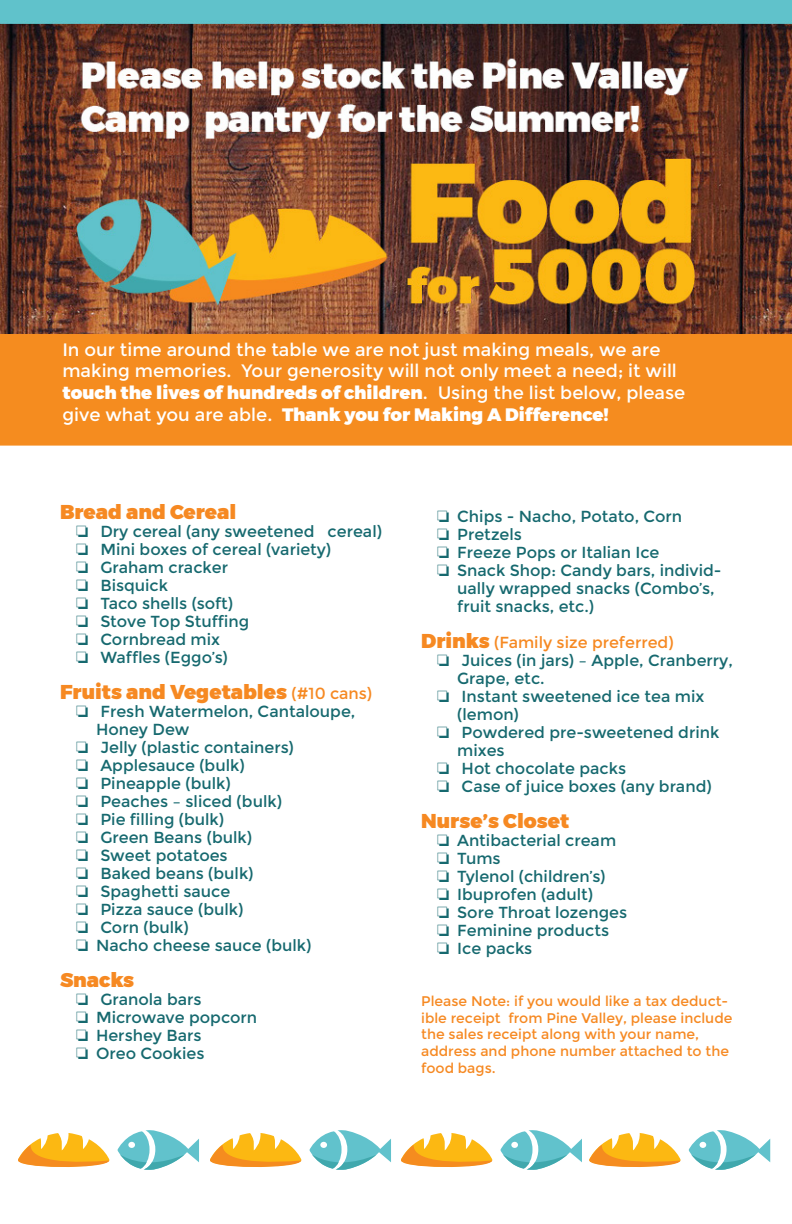
<style>
.page{position:relative;width:792px;height:1224px;background:#fff}
.page>*{position:absolute;margin:0;border:0;box-sizing:border-box;transform-origin:0 0}
.t1{font:900 20px "Montserrat";color:#f68922}
.t2{font:18px/21.6px "Montserrat";color:#fff}
.t3{font:16px/18px "Montserrat";color:#16696f}
.t4{font:16px "Montserrat";color:#f68922}
.t5{font:14px/16.8px "Montserrat";color:#f68922}
.s1{font-weight:900}
.s2{font-weight:400;font-size:16px}
.s3{font-weight:900;font-size:20px}
</style>
<div class="page">
<svg style="left:18px;top:1130px;width:752px;height:40px"></svg>
<img style="left:1px;top:0;width:791px;height:334px">
<div style="left:0;top:334px;width:792px;height:112px;background:#f58c1f"></div>
<p class="t2" style="left:62px;top:339px;width:625px">In our time around the table we are not just making meals, we are making memories. Your generosity will not only meet a need; it will <span class="s1">touch the lives of hundreds of children</span>. Using the list below, please give what you are able. <span class="s1">Thank you for Making A Difference!</span></p>
<p class="t1" style="left:60px;top:499px;width:178px">Bread and Cereal</p>
<p class="t3" style="left:76px;top:522px;width:308px">❏ Dry cereal (any sweetened cereal)</p>
<p class="t3" style="left:76px;top:540px;width:257px">❏ Mini boxes of cereal (variety)</p>
<p class="t3" style="left:76px;top:558px;width:154px">❏ Graham cracker</p>
<p class="t3" style="left:76px;top:576px;width:94px">❏ Bisquick</p>
<p class="t3" style="left:76px;top:594px;width:159px">❏ Taco shells (soft)</p>
<p class="t3" style="left:76px;top:612px;width:175px">❏ Stove Top Stuffing</p>
<p class="t3" style="left:76px;top:630px;width:146px">❏ Cornbread mix</p>
<p class="t3" style="left:76px;top:648px;width:153px">❏ Waffles (Eggo’s)</p>
<p class="t1" style="left:60px;top:679px;width:314px">Fruits and Vegetables <span class="s2">(#10 cans)</span></p>
<p class="t3" style="left:96px;top:702px;width:261px;text-indent:-20px">❏ Fresh Watermelon, Cantaloupe,<br>Honey Dew</p>
<p class="t3" style="left:76px;top:738px;width:219px">❏ Jelly (plastic containers)</p>
<p class="t3" style="left:76px;top:756px;width:170px">❏ Applesauce (bulk)</p>
<p class="t3" style="left:76px;top:774px;width:156px">❏ Pineapple (bulk)</p>
<p class="t3" style="left:76px;top:792px;width:208px">❏ Peaches – sliced (bulk)</p>
<p class="t3" style="left:76px;top:810px;width:150px">❏ Pie filling (bulk)</p>
<p class="t3" style="left:76px;top:828px;width:178px">❏ Green Beans (bulk)</p>
<p class="t3" style="left:76px;top:846px;width:153px">❏ Sweet potatoes</p>
<p class="t3" style="left:76px;top:864px;width:179px">❏ Baked beans (bulk)</p>
<p class="t3" style="left:76px;top:882px;width:156px">❏ Spaghetti sauce</p>
<p class="t3" style="left:76px;top:900px;width:169px">❏ Pizza sauce (bulk)</p>
<p class="t3" style="left:76px;top:918px;width:114px">❏ Corn (bulk)</p>
<p class="t3" style="left:76px;top:936px;width:237px">❏ Nacho cheese sauce (bulk)</p>
<p class="t1" style="left:60px;top:967px;width:76px">Snacks</p>
<p class="t3" style="left:76px;top:990px;width:127px">❏ Granola bars</p>
<p class="t3" style="left:76px;top:1008px;width:183px">❏ Microwave popcorn</p>
<p class="t3" style="left:76px;top:1026px;width:127px">❏ Hershey Bars</p>
<p class="t3" style="left:76px;top:1044px;width:130px">❏ Oreo Cookies</p>
<p class="t3" style="left:437px;top:508px;width:247px">❏ Chips - Nacho, Potato, Corn</p>
<p class="t3" style="left:437px;top:526px;width:86px">❏ Pretzels</p>
<p class="t3" style="left:437px;top:544px;width:224px">❏ Freeze Pops or Italian Ice</p>
<p class="t3" style="left:457px;top:562px;width:266px;text-indent:-20px">❏ Snack Shop: Candy bars, individ&shy;ually wrapped snacks (Combo’s, fruit snacks, etc.)</p>
<p class="t4" style="left:421px;top:633px;width:254px"><span class="s3">Drinks</span> (Family size preferred)</p>
<p class="t3" style="left:457px;top:652px;width:277px;text-indent:-20px">❏ Juices (in jars) – Apple, Cranberry,<br>Grape, etc.</p>
<p class="t3" style="left:457px;top:688px;width:249px;text-indent:-20px">❏ Instant sweetened ice tea mix (lemon)</p>
<p class="t3" style="left:457px;top:724px;width:264px;text-indent:-20px">❏ Powdered pre-sweetened drink mixes</p>
<p class="t3" style="left:437px;top:760px;width:190px">❏ Hot chocolate packs</p>
<p class="t3" style="left:437px;top:778px;width:276px">❏ Case of juice boxes (any brand)</p>
<p class="t1" style="left:421px;top:809px;width:150px">Nurse’s Closet</p>
<p class="t3" style="left:437px;top:832px;width:181px">❏ Antibacterial cream</p>
<p class="t3" style="left:437px;top:850px;width:65px">❏ Tums</p>
<p class="t3" style="left:437px;top:868px;width:170px">❏ Tylenol (children’s)</p>
<p class="t3" style="left:437px;top:886px;width:157px">❏ Ibuprofen (adult)</p>
<p class="t3" style="left:437px;top:904px;width:192px">❏ Sore Throat lozenges</p>
<p class="t3" style="left:437px;top:922px;width:173px">❏ Feminine products</p>
<p class="t3" style="left:437px;top:940px;width:97px">❏ Ice packs</p>
<p class="t5" style="left:421px;top:993px;width:313px">Please Note: if you would like a tax deduct&shy;ible receipt from Pine Valley, please include the sales receipt along with your name, address and phone number attached to the food bags.</p>
</div>
